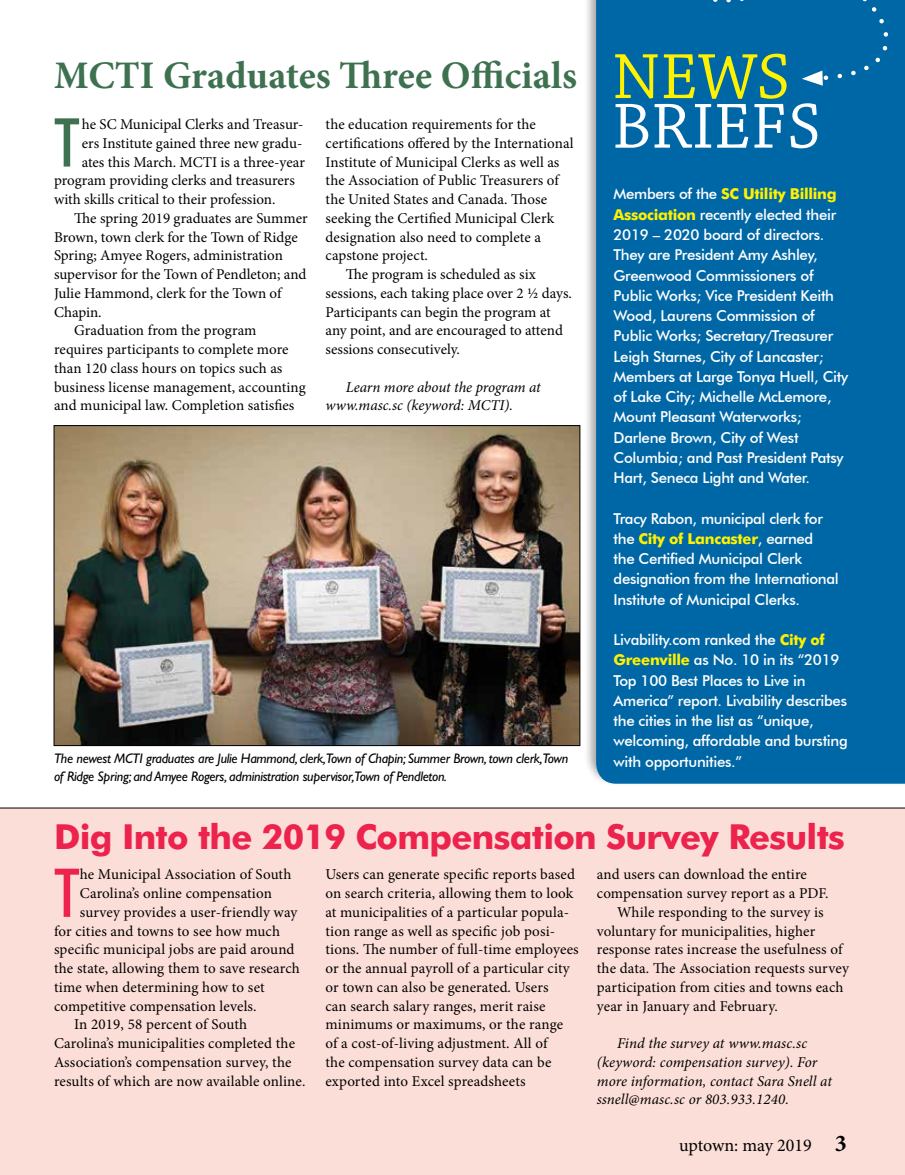
<style>
.page{position:relative;width:905px;height:1175px;background:#fff}
.page>*{position:absolute;margin:0;border:0;box-sizing:border-box;transform-origin:0 0}
.t1{font:500 condensed 67.65px "Futura BT";color:#3d7150}
.t2{font:500 condensed 67.65px "Futura BT";color:#ec234d}
.t3{font:67.2px "Chaparral Pro";color:#fff}
.t4{font:67.2px "Chaparral Pro";color:#fff200}
.t5{font:700 39px "Minion Pro";color:#3d7150}
.t6{font:700 34.5px "Futura BT";letter-spacing:-.02em;color:#ec234d}
.t7{font:18px "Minion Pro";letter-spacing:-.005em;color:#000}
.t8{font:15px/18.8px "Minion Pro";letter-spacing:.005em;color:#000}
.t9{font:500 15px/20.2px "Futura BT";letter-spacing:-.02em;color:#fff}
.t10{font:italic 15px/18.8px "Minion Pro";color:#000}
.t11{font:italic 13.8px/18.8px "Gill Sans Std";letter-spacing:-.02em;color:#000}
.s1{font-weight:700;color:#fff200}
.s2{font-weight:700;font-size:24px}
</style>
<div class="page">
<div style="left:0;top:808px;width:904px;height:366px;background:#fcded8"></div>
<hr style="left:0;top:807px;width:904px;height:1px;background:#000">
<div style="left:583px;top:0;width:321px;height:786px;background:#000;opacity:.35"></div>
<svg style="left:596px;top:0;width:308px;height:783px;background:#0267a6"></svg>
<div style="left:609px;top:0;width:180px;height:31px;background:#0067a6"></div>
<div style="left:796px;top:0;width:108px;height:86px;background:#0067a6"></div>
<img style="left:56px;top:427px;width:522px;height:317px">
<h3 class="t5" style="left:54px;top:48px;width:524px">MCTI Graduates Three Officials</h3>
<h1 class="t1" style="left:54px;top:101px;width:27px">T</h1>
<p class="t8" style="left:82px;top:115px;width:223px">he SC Municipal Clerks and Treasur-</p>
<p class="t8" style="left:82px;top:134px;width:222px">ers Institute gained three new gradu-</p>
<p class="t8" style="left:82px;top:152px;width:224px">ates this March. MCTI is a three-year</p>
<p class="t8" style="left:54px;top:171px;width:242px">program providing clerks and treasurers</p>
<p class="t8" style="left:54px;top:190px;width:223px">with skills critical to their profession.</p>
<p class="t8" style="left:74px;top:209px;width:235px">The spring 2019 graduates are Summer</p>
<p class="t8" style="left:54px;top:227px;width:245px">Brown, town clerk for the Town of Ridge</p>
<p class="t8" style="left:54px;top:246px;width:230px">Spring; Amyee Rogers, administration</p>
<p class="t8" style="left:54px;top:265px;width:254px">supervisor for the Town of Pendleton; and</p>
<p class="t8" style="left:54px;top:284px;width:229px">Julie Hammond, clerk for the Town of</p>
<p class="t8" style="left:54px;top:302px;width:49px">Chapin.</p>
<p class="t8" style="left:74px;top:321px;width:184px">Graduation from the program</p>
<p class="t8" style="left:54px;top:340px;width:236px">requires participants to complete more</p>
<p class="t8" style="left:54px;top:359px;width:230px">than 120 class hours on topics such as</p>
<p class="t8" style="left:54px;top:377px;width:253px">business license management, accounting</p>
<p class="t8" style="left:54px;top:396px;width:242px">and municipal law. Completion satisfies</p>
<p class="t8" style="left:325px;top:115px;width:212px">the education requirements for the</p>
<p class="t8" style="left:325px;top:134px;width:249px">certifications offered by the International</p>
<p class="t8" style="left:325px;top:152px;width:235px">Institute of Municipal Clerks as well as</p>
<p class="t8" style="left:325px;top:171px;width:235px">the Association of Public Treasurers of</p>
<p class="t8" style="left:325px;top:190px;width:223px">the United States and Canada. Those</p>
<p class="t8" style="left:325px;top:209px;width:230px">seeking the Certified Municipal Clerk</p>
<p class="t8" style="left:325px;top:227px;width:217px">designation also need to complete a</p>
<p class="t8" style="left:325px;top:246px;width:104px">capstone project.</p>
<p class="t8" style="left:346px;top:265px;width:191px">The program is scheduled as six</p>
<p class="t8" style="left:325px;top:284px;width:248px">sessions, each taking place over 2 ½ days.</p>
<p class="t8" style="left:325px;top:302px;width:226px">Participants can begin the program at</p>
<p class="t8" style="left:325px;top:321px;width:239px">any point, and are encouraged to attend</p>
<p class="t8" style="left:325px;top:340px;width:136px">sessions consecutively.</p>
<p class="t10" style="left:325px;top:377px;width:216px;text-indent:20px">Learn more about the program at www.masc.sc (keyword: MCTI).</p>
<p class="t11" style="left:54px;top:748px;width:515px">The newest MCTI graduates are Julie Hammond, clerk,Town of Chapin; Summer Brown, town clerk,Town of Ridge Spring; and Amyee Rogers, administration supervisor,Town of Pendleton.</p>
<h2 class="t4" style="left:612px;top:40px;width:179px">NEWS</h2>
<h2 class="t3" style="left:612px;top:89px;width:210px">BRIEFS</h2>
<p class="t9" style="left:613px;top:184px;width:236px">Members of the <span class="s1">SC Utility Billing<br>Association</span> recently elected their<br>2019 – 2020 board of directors.<br>They are President Amy Ashley,<br>Greenwood Commissioners of<br>Public Works; Vice President Keith<br>Wood, Laurens Commission of<br>Public Works; Secretary/Treasurer<br>Leigh Starnes, City of Lancaster;<br>Members at Large Tonya Huell, City of Lake City; Michelle McLemore,<br>Mount Pleasant Waterworks;<br>Darlene Brown, City of West<br>Columbia; and Past President Patsy<br>Hart, Seneca Light and Water.</p>
<p class="t9" style="left:613px;top:508px;width:227px">Tracy Rabon, municipal clerk for the <span class="s1">City of Lancaster</span>, earned<br>the Certified Municipal Clerk designation from the International<br>Institute of Municipal Clerks.</p>
<p class="t9" style="left:613px;top:629px;width:236px">Livability.com ranked the <span class="s1">City of<br>Greenville</span> as No. 10 in its “2019<br>Top 100 Best Places to Live in<br>America” report. Livability describes the cities in the list as “unique, welcoming, affordable and bursting with opportunities.”</p>
<h3 class="t6" style="left:54px;top:815px;width:792px">Dig Into the 2019 Compensation Survey Results</h3>
<h1 class="t2" style="left:54px;top:851px;width:27px">T</h1>
<p class="t8" style="left:80px;top:865px;width:213px">he Municipal Association of South</p>
<p class="t8" style="left:80px;top:884px;width:194px">Carolina’s online compensation</p>
<p class="t8" style="left:80px;top:902px;width:219px">survey provides a user-friendly way</p>
<p class="t8" style="left:54px;top:921px;width:227px">for cities and towns to see how much</p>
<p class="t8" style="left:54px;top:940px;width:242px">specific municipal jobs are paid around</p>
<p class="t8" style="left:54px;top:959px;width:247px">the state, allowing them to save research</p>
<p class="t8" style="left:54px;top:977px;width:212px">time when determining how to set</p>
<p class="t8" style="left:54px;top:996px;width:204px">competitive compensation levels.</p>
<p class="t8" style="left:74px;top:1015px;width:174px">In 2019, 58 percent of South</p>
<p class="t8" style="left:54px;top:1034px;width:242px">Carolina’s municipalities completed the</p>
<p class="t8" style="left:54px;top:1052px;width:239px">Association’s compensation survey, the</p>
<p class="t8" style="left:54px;top:1071px;width:253px">results of which are now available online.</p>
<p class="t8" style="left:325px;top:865px;width:255px">Users can generate specific reports based on search criteria, allowing them to look at municipalities of a particular popula&shy;tion range as well as specific job posi&shy;tions. The number of full-time employees or the annual payroll of a particular city or town can also be generated. Users<br>can search salary ranges, merit raise minimums or maximums, or the range of a cost-of-living adjustment. All of<br>the compensation survey data can be exported into Excel spreadsheets</p>
<p class="t8" style="left:597px;top:865px;width:211px">and users can download the entire</p>
<p class="t8" style="left:597px;top:884px;width:233px">compensation survey report as a PDF.</p>
<p class="t8" style="left:617px;top:902px;width:208px">While responding to the survey is</p>
<p class="t8" style="left:597px;top:921px;width:220px">voluntary for municipalities, higher</p>
<p class="t8" style="left:597px;top:940px;width:247px">response rates increase the usefulness of</p>
<p class="t8" style="left:597px;top:959px;width:253px">the data. The Association requests survey</p>
<p class="t8" style="left:597px;top:977px;width:248px">participation from cities and towns each</p>
<p class="t8" style="left:597px;top:996px;width:182px">year in January and February.</p>
<p class="t10" style="left:597px;top:1034px;width:237px;text-indent:20px">Find the survey at www.masc.sc (keyword: compensation survey). For more information, contact Sara Snell at ssnell@masc.sc or 803.933.1240.</p>
<p class="t7" style="left:679px;top:1133px;width:169px">uptown: may 2019 <span class="s2">3</span></p>
</div>
